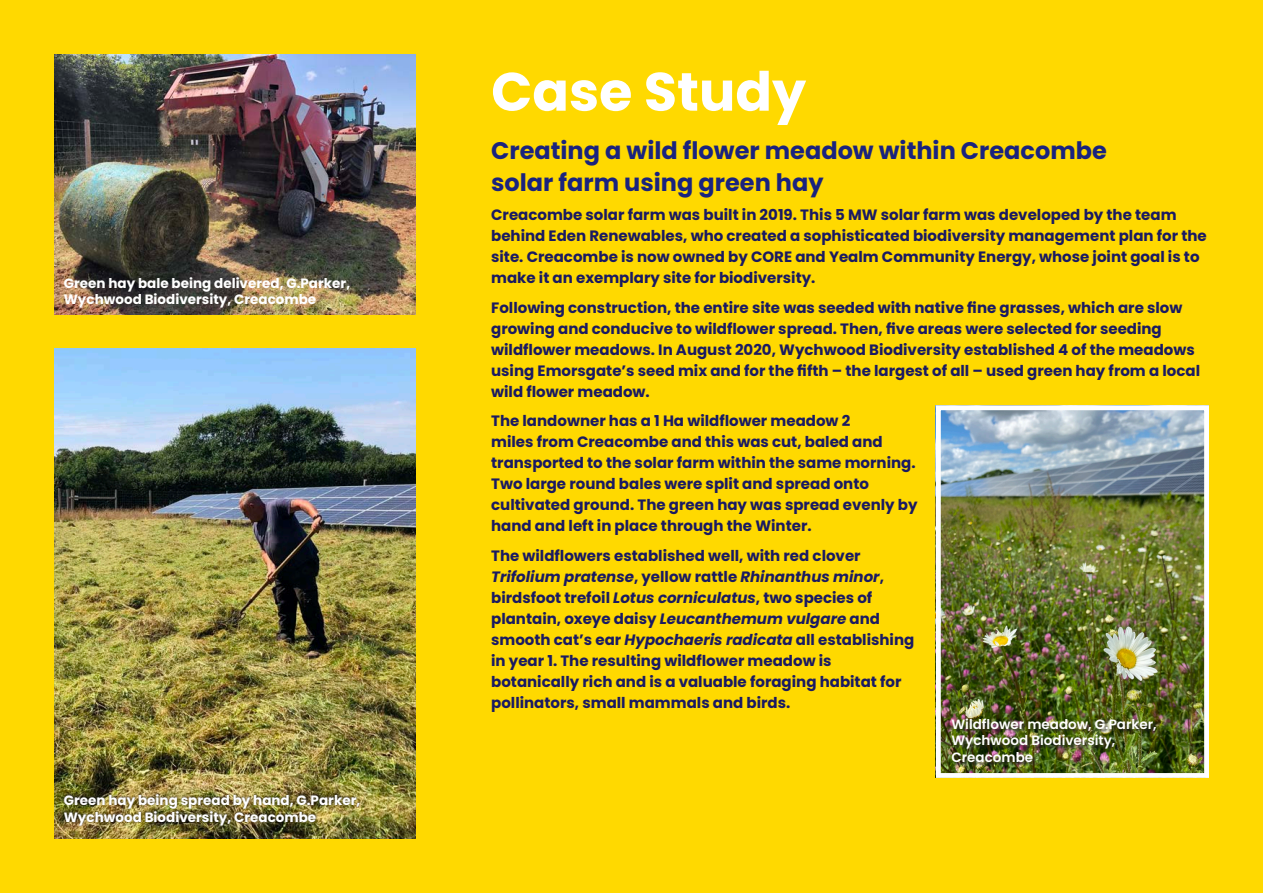
<style>
.page{position:relative;width:1263px;height:893px;background:#ffd900}
.page>*{position:absolute;margin:0;border:0;box-sizing:border-box;transform-origin:0 0}
.Case_study_Title{font:700 54px "Poppins";color:#fff}
.Case_Study_Header{font:700 24px/31.5px "Poppins";color:#1a237e}
.Case_Study_Body{font:700 15px/21px "Poppins";color:#1a1a62}
.main_body{font:700 13.5px/16.5px "Poppins";color:#fff}
.main_body-2{font:600 13.5px/16.5px "Poppins";color:#fff}
.s1{font-style:italic}
</style>
<div class="page">
<img style="left:54px;top:349px;width:361px;height:490px">
<img style="left:54px;top:54px;width:361px;height:261px">
<img style="left:942px;top:411px;width:261px;height:361px">
<div style="left:936px;top:405px;width:273px;height:373px;border:5px solid #fff"></div>
<div style="left:62px;top:792px;width:299px;height:35px;background:#231f20;opacity:.75"></div>
<div style="left:953px;top:719px;width:208px;height:48px;background:#231f20;opacity:.75"></div>
<p class="main_body" style="left:64px;top:275px;width:288px">Green hay bale being delivered, G.Parker,<br>Wychwood Biodiversity, Creacombe</p>
<p class="main_body" style="left:64px;top:792px;width:298px">Green hay being spread by hand, G.Parker,<br>Wychwood Biodiversity, Creacombe</p>
<p class="Case_study_Title" style="left:491px;top:60px;width:316px">Case Study</p>
<p class="Case_Study_Header" style="left:491px;top:135px;width:617px">Creating a wild flower meadow within Creacombe solar farm using green hay</p>
<p class="Case_Study_Body" style="left:491px;top:205px;width:717px">Creacombe solar farm was built in 2019. This 5 MW solar farm was developed by the team behind Eden Renewables, who created a sophisticated biodiversity management plan for the site. Creacombe is now owned by CORE and Yealm Community Energy, whose joint goal is to make it an exemplary site for biodiversity.</p>
<p class="Case_Study_Body" style="left:491px;top:297px;width:710px">Following construction, the entire site was seeded with native fine grasses, which are slow growing and conducive to wildflower spread. Then, five areas were selected for seeding wildflower meadows. In August 2020, Wychwood Biodiversity established 4 of the meadows using Emorsgate’s seed mix and for the fifth – the largest of all – used green hay from a local wild flower meadow.</p>
<p class="Case_Study_Body" style="left:491px;top:411px;width:428px">The landowner has a 1 Ha wildflower meadow 2<br>miles from Creacombe and this was cut, baled and transported to the solar farm within the same morning.<br>Two large round bales were split and spread onto cultivated ground. The green hay was spread evenly by hand and left in place through the Winter.</p>
<p class="Case_Study_Body" style="left:491px;top:545px;width:425px">The wildflowers established well, with red clover <span class="s1">Trifolium pratense</span>, yellow rattle <span class="s1">Rhinanthus minor</span>, birdsfoot trefoil <span class="s1">Lotus corniculatus</span>, two species of plantain, oxeye daisy <span class="s1">Leucanthemum vulgare</span> and smooth cat’s ear <span class="s1">Hypochaeris radicata</span> all establishing in year 1. The resulting wildflower meadow is botanically rich and is a valuable foraging habitat for pollinators, small mammals and birds.</p>
<p class="main_body-2" style="left:951px;top:716px;width:207px">Wildflower meadow, G.Parker,<br>Wychwood Biodiversity,<br>Creacombe</p>
</div>
